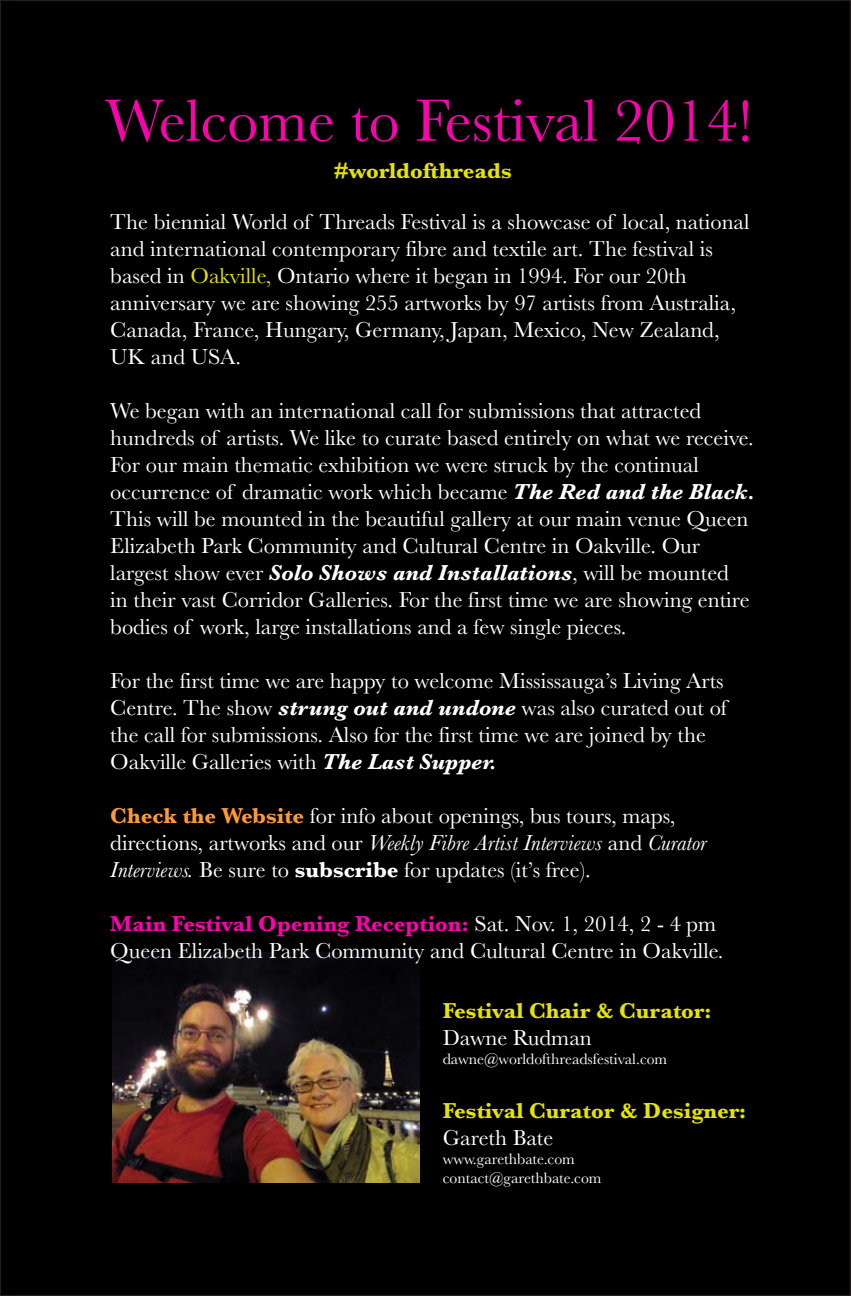
<style>
.page{position:relative;width:851px;height:1296px;background:#fff}
.page>*{position:absolute;margin:0;border:0;box-sizing:border-box;transform-origin:0 0}
.t1{font:61.88px "Baskerville";color:#fa03ad}
.t2{font:22.5px/27px "Baskerville";color:#fff}
.t3{font:700 22.5px/27px "Baskerville";color:#e4e308}
.t4{font:15.75px/18.9px "Baskerville";color:#fff}
.s1{color:#e4e308}
.s2{font-weight:700;font-style:italic}
.s3{font-weight:700;color:#f93}
.s4{font-style:italic}
.s5{font-weight:700}
.s6{font-weight:700;color:#fa03ad}
.s7{font-weight:400;color:#fff}
</style>
<div class="page">
<div style="left:0;top:0;width:850px;height:1296px;background:#000"></div>
<img style="left:112px;top:952px;width:307px;height:230px">
<p class="t1" style="left:105px;top:81px;width:649px">Welcome to Festival 2014!</p>
<p class="t3" style="left:334px;top:157px;width:179px">#worldofthreads</p>
<p class="t2" style="left:110px;top:208px;width:640px">The biennial World of Threads Festival is a showcase of local, national and international contemporary fibre and textile art. The festival is based in <span class="s1">Oakville,</span> Ontario where it began in 1994. For our 20th anniversary we are showing 255 artworks by 97 artists from Australia, Canada, France, Hungary, Germany, Japan, Mexico, New Zealand, UK and USA.</p>
<p class="t2" style="left:110px;top:397px;width:646px">We began with an international call for submissions that attracted hundreds of artists. We like to curate based entirely on what we receive.<br>For our main thematic exhibition we were struck by the continual occurrence of dramatic work which became <span class="s2">The Red and the Black.<br></span>This will be mounted in the beautiful gallery at our main venue Queen Elizabeth Park Community and Cultural Centre in Oakville. Our largest show ever <span class="s2">Solo Shows and Installations</span>, will be mounted<br>in their vast Corridor Galleries. For the first time we are showing entire bodies of work, large installations and a few single pieces.</p>
<p class="t2" style="left:110px;top:667px;width:618px">For the first time we are happy to welcome Mississauga’s Living Arts Centre. The show <span class="s2">strung out and undone</span> was also curated out of the call for submissions. Also for the first time we are joined by the Oakville Galleries with <span class="s2">The Last Supper.</span></p>
<p class="t2" style="left:110px;top:802px;width:598px"><span class="s3">Check the Website</span> for info about openings, bus tours, maps, directions, artworks and our <span class="s4">Weekly Fibre Artist Interviews</span> and <span class="s4">Curator<br>Interviews.</span> Be sure to <span class="s5">subscribe</span> for updates (it’s free).</p>
<p class="t2" style="left:110px;top:910px;width:614px"><span class="s6">Main Festival Opening Reception:</span> Sat. Nov. 1, 2014, 2 - 4 pm<br>Queen Elizabeth Park Community and Cultural Centre in Oakville.</p>
<p class="t3" style="left:443px;top:998px;width:270px">Festival Chair &amp; Curator:<br><span class="s7">Dawne Rudman</span></p>
<p class="t4" style="left:443px;top:1050px;width:226px">dawne@worldofthreadsfestival.com</p>
<p class="t3" style="left:443px;top:1098px;width:305px">Festival Curator &amp; Designer:<br><span class="s7">Gareth Bate</span></p>
<p class="t4" style="left:443px;top:1150px;width:160px">www.garethbate.com contact@garethbate.com</p>
</div>
